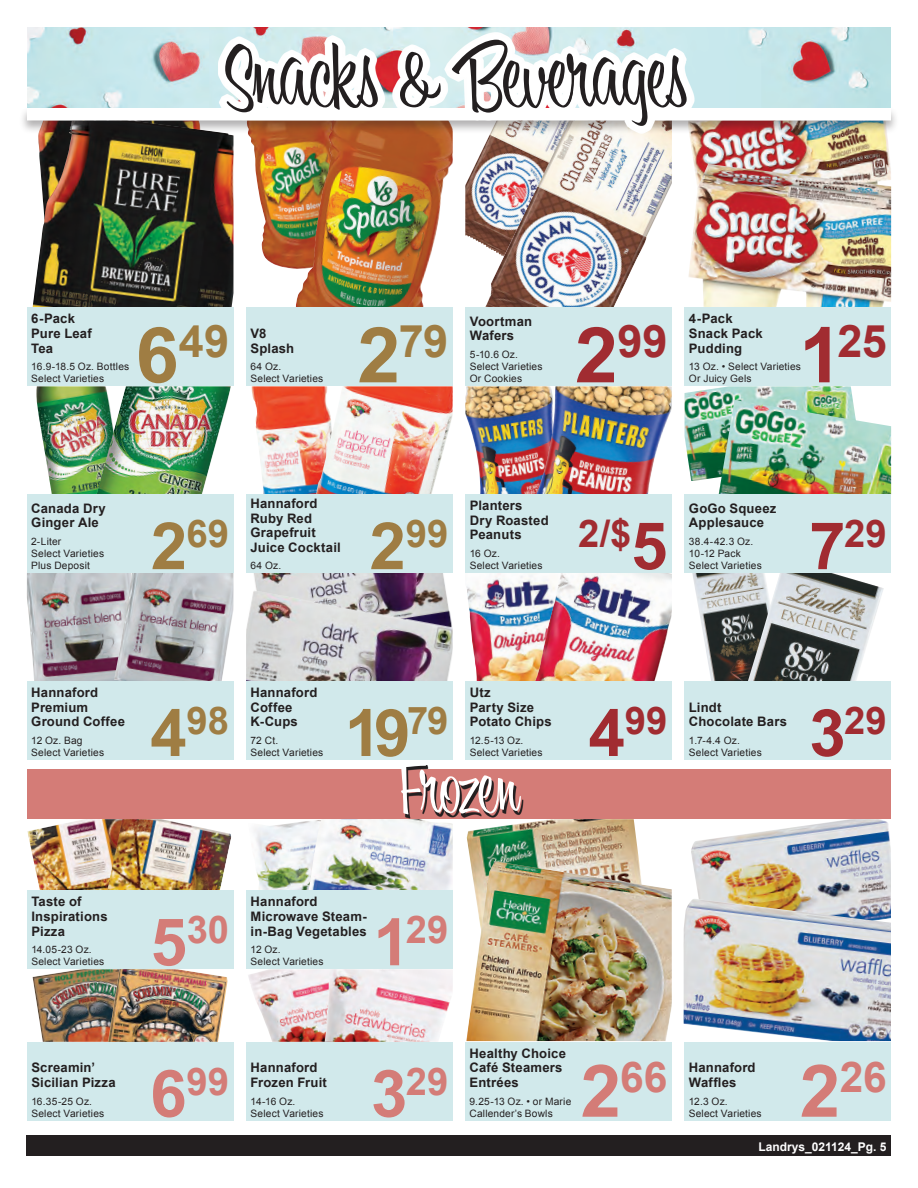
<style>
.page{position:relative;width:918px;height:1188px;background:#fff}
.page>*{position:absolute;margin:0;border:0;box-sizing:border-box;transform-origin:0 0}
.t1{font:90px "Bounce Script";color:#231f20}
.t2{font:72.9px "Bounce Script";color:#fff}
.t3{font:700 65.55px "Arial";color:#9f7d43}
.t4{font:700 45px "Arial";color:#9f7d43}
.t5{font:700 45px "Arial";color:#a12c31}
.t6{font:700 42.45px "Arial";color:#d47c77}
.t7{font:700 38.1px "Arial";color:#a12c31}
.t8{font:700 38.1px "Arial";color:#d47c77}
.t9{font:700 38.1px "Arial";color:#9f7d43}
.t10{font:700 13.05px/14.5px "Arial";letter-spacing:.015em;color:#231f20}
.t11{font:700 12px "Arial";color:#fff}
.t12{font:10.2px/12.1px "Arial";letter-spacing:.02em;color:#231f20}
.s1{font-size:77.1px}
.s2{font-size:65.55px}
.s3{font-size:72.75px}
</style>
<div class="page">
<div style="left:27px;top:770px;width:864px;height:49px;background:#d47c77"></div>
<img style="left:691px;top:819px;width:200px;height:80px">
<img style="left:684px;top:899px;width:207px;height:142px">
<img style="left:467px;top:819px;width:172px;height:42px">
<img style="left:466px;top:861px;width:206px;height:180px">
<div style="left:465px;top:1042px;width:207px;height:78px;background:#d1e9eb"></div>
<div style="left:684px;top:1042px;width:207px;height:78px;background:#d1e9eb"></div>
<img style="left:27px;top:819px;width:80px;height:71px">
<img style="left:107px;top:819px;width:124px;height:71px">
<img style="left:33px;top:969px;width:75px;height:73px">
<img style="left:108px;top:969px;width:120px;height:73px">
<img style="left:254px;top:821px;width:55px;height:69px">
<img style="left:309px;top:819px;width:144px;height:71px">
<img style="left:248px;top:969px;width:77px;height:73px">
<img style="left:325px;top:969px;width:128px;height:73px">
<div style="left:27px;top:890px;width:207px;height:79px;background:#d1e9eb"></div>
<div style="left:27px;top:1042px;width:207px;height:78px;background:#d1e9eb"></div>
<div style="left:246px;top:890px;width:207px;height:79px;background:#d1e9eb"></div>
<div style="left:246px;top:1042px;width:207px;height:78px;background:#d1e9eb"></div>
<img style="left:33px;top:134px;width:200px;height:173px">
<img style="left:36px;top:386px;width:61px;height:108px">
<img style="left:97px;top:386px;width:134px;height:108px">
<img style="left:27px;top:573px;width:87px;height:108px">
<img style="left:114px;top:573px;width:119px;height:108px">
<div style="left:27px;top:307px;width:206px;height:79px;background:#d1e9eb"></div>
<div style="left:27px;top:494px;width:206px;height:79px;background:#d1e9eb"></div>
<div style="left:27px;top:681px;width:206px;height:79px;background:#d1e9eb"></div>
<img style="left:248px;top:134px;width:48px;height:135px">
<img style="left:296px;top:134px;width:157px;height:173px">
<img style="left:251px;top:386px;width:65px;height:108px">
<img style="left:316px;top:386px;width:137px;height:108px">
<img style="left:254px;top:573px;width:191px;height:11px">
<img style="left:246px;top:584px;width:207px;height:97px">
<div style="left:246px;top:307px;width:207px;height:79px;background:#d1e9eb"></div>
<div style="left:246px;top:494px;width:207px;height:79px;background:#d1e9eb"></div>
<div style="left:246px;top:681px;width:207px;height:79px;background:#d1e9eb"></div>
<img style="left:465px;top:144px;width:20px;height:101px">
<img style="left:485px;top:134px;width:187px;height:173px">
<img style="left:465px;top:386px;width:71px;height:108px">
<img style="left:536px;top:386px;width:136px;height:108px">
<img style="left:466px;top:573px;width:69px;height:108px">
<img style="left:535px;top:573px;width:137px;height:108px">
<div style="left:465px;top:307px;width:207px;height:79px;background:#d1e9eb"></div>
<div style="left:465px;top:494px;width:207px;height:79px;background:#d1e9eb"></div>
<div style="left:465px;top:681px;width:207px;height:79px;background:#d1e9eb"></div>
<img style="left:689px;top:134px;width:201px;height:30px">
<img style="left:688px;top:164px;width:203px;height:143px">
<img style="left:685px;top:386px;width:168px;height:95px">
<img style="left:719px;top:400px;width:172px;height:94px">
<img style="left:692px;top:573px;width:56px;height:108px">
<img style="left:748px;top:573px;width:136px;height:108px">
<div style="left:685px;top:307px;width:206px;height:79px;background:#d1e9eb"></div>
<div style="left:685px;top:494px;width:206px;height:79px;background:#d1e9eb"></div>
<div style="left:685px;top:681px;width:206px;height:79px;background:#d1e9eb"></div>
<div style="left:27px;top:1136px;width:864px;height:20px;background:#231f20"></div>
<div style="left:19px;top:107px;width:879px;height:27px;background:#231f20;opacity:.35"></div>
<div style="left:27px;top:108px;width:864px;height:12px;background:#fff"></div>
<img style="left:27px;top:27px;width:864px;height:81px">
<svg style="left:402px;top:765px;width:121px;height:53px"></svg>
<svg style="left:218px;top:32px;width:476px;height:101px"></svg>
<h1 class="t1" style="left:223px;top:26px;width:467px">Snacks &amp; Beverages</h1>
<p class="t10" style="left:31px;top:312px;width:62px">6-Pack<br>Pure Leaf<br>Tea</p>
<p class="t12" style="left:31px;top:361px;width:100px">16.9-18.5 Oz. Bottles<br>Select Varieties</p>
<h3 class="t4" style="left:136px;top:311px;width:95px"><span class="s1">6</span>49</h3>
<p class="t10" style="left:251px;top:327px;width:45px">V8<br>Splash</p>
<p class="t12" style="left:251px;top:361px;width:74px">64 Oz.<br>Select Varieties</p>
<h3 class="t4" style="left:357px;top:311px;width:92px"><span class="s1">2</span>79</h3>
<p class="t10" style="left:470px;top:314px;width:64px">Voortman<br>Wafers</p>
<p class="t12" style="left:470px;top:348px;width:74px">5-10.6 Oz.<br>Select Varieties<br>Or Cookies</p>
<h3 class="t5" style="left:575px;top:311px;width:94px"><span class="s1">2</span>99</h3>
<p class="t10" style="left:689px;top:312px;width:75px">4-Pack<br>Snack Pack<br>Pudding</p>
<p class="t12" style="left:689px;top:361px;width:114px">13 Oz. • Select Varieties<br>Or Juicy Gels</p>
<h3 class="t5" style="left:799px;top:311px;width:89px"><span class="s1">1</span>25</h3>
<p class="t10" style="left:31px;top:501px;width:76px">Canada Dry<br>Ginger Ale</p>
<p class="t12" style="left:31px;top:535px;width:74px">2-Liter<br>Select Varieties<br>Plus Deposit</p>
<h3 class="t9" style="left:151px;top:509px;width:80px"><span class="s2">2</span>69</h3>
<p class="t10" style="left:251px;top:497px;width:92px">Hannaford<br>Ruby Red<br>Grapefruit<br>Juice Cocktail</p>
<p class="t12" style="left:251px;top:560px;width:32px">64 Oz.</p>
<h3 class="t9" style="left:370px;top:509px;width:80px"><span class="s2">2</span>99</h3>
<p class="t10" style="left:470px;top:499px;width:80px">Planters<br>Dry Roasted<br>Peanuts</p>
<p class="t12" style="left:470px;top:547px;width:74px">16 Oz.<br>Select Varieties</p>
<h3 class="t7" style="left:578px;top:509px;width:91px">2/$<span class="s2">5</span></h3>
<p class="t10" style="left:689px;top:501px;width:89px">GoGo Squeez<br>Applesauce</p>
<p class="t12" style="left:689px;top:535px;width:74px">38.4-42.3 Oz.<br>10-12 Pack<br>Select Varieties</p>
<h3 class="t7" style="left:809px;top:509px;width:79px"><span class="s2">7</span>29</h3>
<p class="t10" style="left:31px;top:686px;width:95px">Hannaford<br>Premium<br>Ground Coffee</p>
<p class="t12" style="left:31px;top:734px;width:74px">12 Oz. Bag<br>Select Varieties</p>
<h3 class="t9" style="left:150px;top:696px;width:80px"><span class="s2">4</span>98</h3>
<p class="t10" style="left:251px;top:686px;width:68px">Hannaford<br>Coffee<br>K-Cups</p>
<p class="t12" style="left:251px;top:734px;width:74px">72 Ct.<br>Select Varieties</p>
<h3 class="t3" style="left:345px;top:690px;width:105px">19<sup>79</sup></h3>
<p class="t10" style="left:470px;top:686px;width:83px">Utz<br>Party Size<br>Potato Chips</p>
<p class="t12" style="left:470px;top:734px;width:74px">12.5-13 Oz.<br>Select Varieties</p>
<h2 class="t2" style="left:399px;top:748px;width:121px">Frozen</h2>
<h3 class="t7" style="left:589px;top:696px;width:80px"><span class="s2">4</span>99</h3>
<p class="t10" style="left:689px;top:700px;width:100px">Lindt<br>Chocolate Bars</p>
<p class="t12" style="left:689px;top:734px;width:74px">1.7-4.4 Oz.<br>Select Varieties</p>
<h3 class="t7" style="left:809px;top:696px;width:79px"><span class="s2">3</span>29</h3>
<p class="t10" style="left:31px;top:895px;width:78px">Taste of<br>Inspirations<br>Pizza</p>
<p class="t12" style="left:31px;top:944px;width:74px">14.05-23 Oz.<br>Select Varieties</p>
<p class="t10" style="left:31px;top:1061px;width:86px">Screamin’<br>Sicilian Pizza</p>
<p class="t12" style="left:31px;top:1095px;width:74px">16.35-25 Oz.<br>Select Varieties</p>
<h3 class="t8" style="left:151px;top:905px;width:80px"><span class="s2">5</span>30</h3>
<p class="t10" style="left:251px;top:895px;width:118px">Hannaford<br>Microwave Steam&shy;in-Bag Vegetables</p>
<p class="t12" style="left:251px;top:944px;width:74px">12 Oz.<br>Select Varieties</p>
<h3 class="t8" style="left:373px;top:905px;width:77px"><span class="s2">1</span>29</h3>
<h3 class="t8" style="left:150px;top:1056px;width:80px"><span class="s2">6</span>99</h3>
<p class="t10" style="left:251px;top:1061px;width:78px">Hannaford<br>Frozen Fruit</p>
<p class="t12" style="left:251px;top:1095px;width:74px">14-16 Oz.<br>Select Varieties</p>
<h3 class="t8" style="left:371px;top:1056px;width:79px"><span class="s2">3</span>29</h3>
<p class="t10" style="left:470px;top:1046px;width:98px">Healthy Choice<br>Café Steamers<br>Entrées</p>
<p class="t12" style="left:470px;top:1095px;width:103px">9.25-13 Oz. • or Marie<br>Callender’s Bowls</p>
<h3 class="t6" style="left:581px;top:1050px;width:88px"><span class="s3">2</span>66</h3>
<p class="t10" style="left:689px;top:1061px;width:68px">Hannaford<br>Waffles</p>
<p class="t12" style="left:689px;top:1095px;width:74px">12.3 Oz.<br>Select Varieties</p>
<h3 class="t6" style="left:800px;top:1050px;width:88px"><span class="s3">2</span>26</h3>
<p class="t11" style="left:758px;top:1138px;width:130px">Landrys_021124_Pg. 5</p>
</div>
